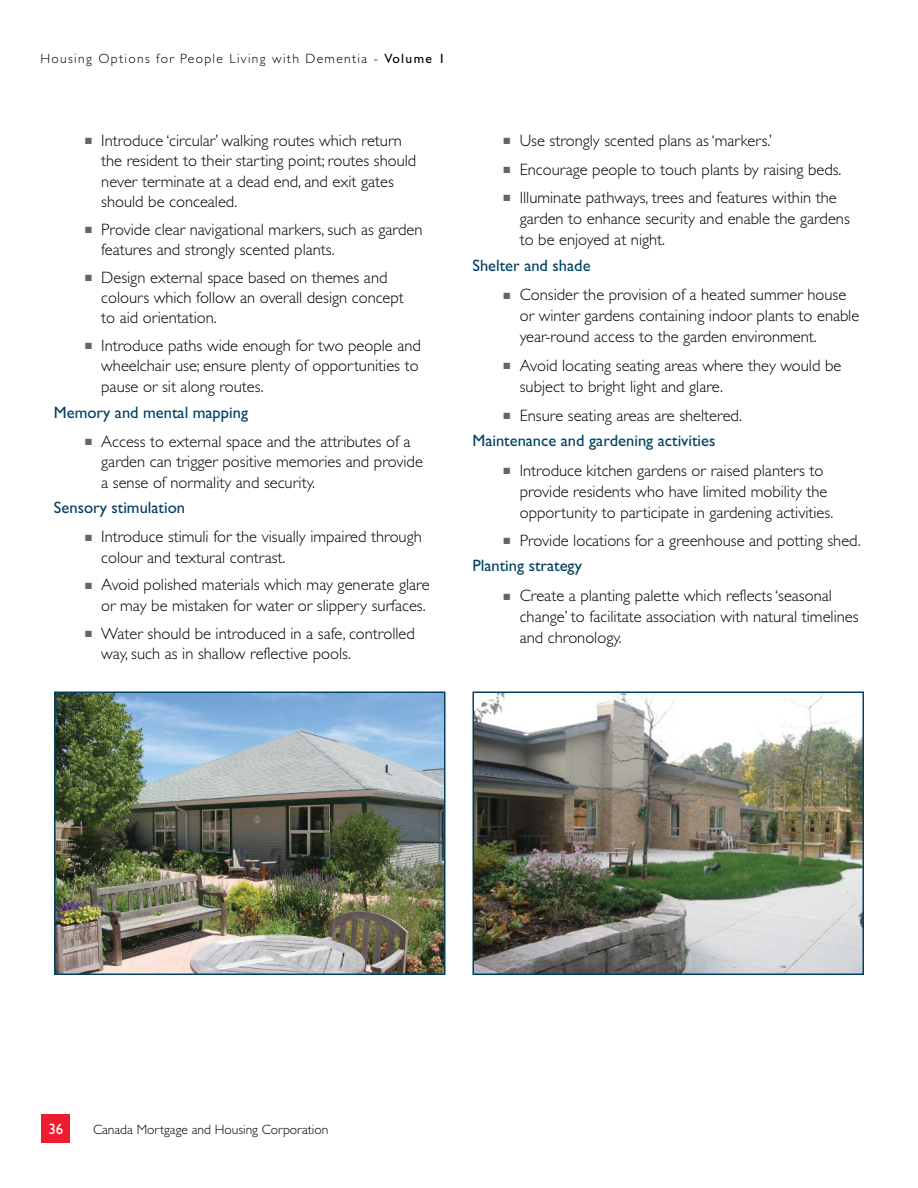
<style>
.page{position:relative;width:918px;height:1188px;background:#fff}
.page>*{position:absolute;margin:0;border:0;box-sizing:border-box;transform-origin:0 0}
.t1{font:300 16.5px/20.2px "Gill Sans Std";color:#000}
.Subhead4_H5{font:16.5px "Gill Sans Std";color:#004062}
.t2{font:15px "Gill Sans Std";color:#fff}
.t3{font:300 13.5px "Gill Sans Std";letter-spacing:.095em;color:#000}
.t4{font:300 13.5px "Gill Sans Std";color:#000}
.s1{font-weight:400}
.s2{color:#6e615d}
</style>
<div class="page">
<div style="left:42px;top:1115px;width:28px;height:28px;background:#ed1c2e"></div>
<img style="left:57px;top:695px;width:386px;height:277px">
<div style="left:54px;top:692px;width:392px;height:283px;border:2px solid #004062"></div>
<img style="left:475px;top:695px;width:386px;height:277px">
<div style="left:472px;top:692px;width:392px;height:283px;border:2px solid #004062"></div>
<p class="t3" style="left:40px;top:51px;width:406px">Housing Options for People Living with Dementia - <span class="s1">Volume 1</span></p>
<p class="t1" style="left:101px;top:131px;width:317px;text-indent:-16px"><span class="s2">■</span> Introduce ‘circular’ walking routes which return the resident to their starting point; routes should never terminate at a dead end, and exit gates should be concealed.</p>
<p class="t1" style="left:101px;top:219px;width:323px;text-indent:-16px"><span class="s2">■</span> Provide clear navigational markers, such as garden features and strongly scented plants.</p>
<p class="t1" style="left:101px;top:267px;width:304px;text-indent:-16px"><span class="s2">■</span> Design external space based on themes and colours which follow an overall design concept to aid orientation.</p>
<p class="t1" style="left:101px;top:335px;width:321px;line-height:20.7px;text-indent:-16px"><span class="s2">■</span> Introduce paths wide enough for two people and wheelchair use; ensure plenty of opportunities to pause or sit along routes.</p>
<h5 class="Subhead4_H5" style="left:54px;top:403px;width:196px">Memory and mental mapping</h5>
<p class="t1" style="left:101px;top:431px;width:323px;line-height:20.7px;text-indent:-16px"><span class="s2">■</span> Access to external space and the attributes of a garden can trigger positive memories and provide a sense of normality and security.</p>
<h5 class="Subhead4_H5" style="left:54px;top:498px;width:133px">Sensory stimulation</h5>
<p class="t1" style="left:101px;top:527px;width:322px;text-indent:-16px"><span class="s2">■</span> Introduce stimuli for the visually impaired through colour and textural contrast.</p>
<p class="t1" style="left:85px;top:575px;width:346px;text-align:right"><span class="s2">■</span> Avoid polished materials which may generate glare or may be mistaken for water or slippery surfaces.</p>
<p class="t1" style="left:101px;top:623px;width:315px;text-indent:-16px"><span class="s2">■</span> Water should be introduced in a safe, controlled way, such as in shallow reflective pools.</p>
<p class="t1" style="left:504px;top:131px;width:270px"><span class="s2">■</span> Use strongly scented plans as ‘markers.’</p>
<p class="t1" style="left:504px;top:159px;width:340px"><span class="s2">■</span> Encourage people to touch plants by raising beds.</p>
<p class="t1" style="left:520px;top:188px;width:332px;line-height:21px;text-indent:-16px"><span class="s2">■</span> Illuminate pathways, trees and features within the garden to enhance security and enable the gardens to be enjoyed at night.</p>
<h5 class="Subhead4_H5" style="left:472px;top:256px;width:120px">Shelter and shade</h5>
<p class="t1" style="left:520px;top:285px;width:341px;line-height:21px;text-indent:-16px"><span class="s2">■</span> Consider the provision of a heated summer house or winter gardens containing indoor plants to enable year-round access to the garden environment.</p>
<p class="t1" style="left:520px;top:355px;width:323px;line-height:21px;text-indent:-16px"><span class="s2">■</span> Avoid locating seating areas where they would be subject to bright light and glare.</p>
<p class="t1" style="left:504px;top:405px;width:240px"><span class="s2">■</span> Ensure seating areas are sheltered.</p>
<h5 class="Subhead4_H5" style="left:472px;top:431px;width:245px">Maintenance and gardening activities</h5>
<p class="t1" style="left:520px;top:460px;width:315px;line-height:21px;text-indent:-16px"><span class="s2">■</span> Introduce kitchen gardens or raised planters to provide residents who have limited mobility the opportunity to participate in gardening activities.</p>
<p class="t1" style="left:504px;top:531px;width:359px"><span class="s2">■</span> Provide locations for a greenhouse and potting shed.</p>
<h5 class="Subhead4_H5" style="left:472px;top:556px;width:111px">Planting strategy</h5>
<p class="t1" style="left:520px;top:586px;width:340px;line-height:21px;text-indent:-16px"><span class="s2">■</span> Create a planting palette which reflects ‘seasonal change’ to facilitate association with natural timelines and chronology.</p>
<p class="t2" style="left:48px;top:1120px;width:16px">36</p>
<p class="t4" style="left:93px;top:1122px;width:237px">Canada Mortgage and Housing Corporation</p>
</div>
